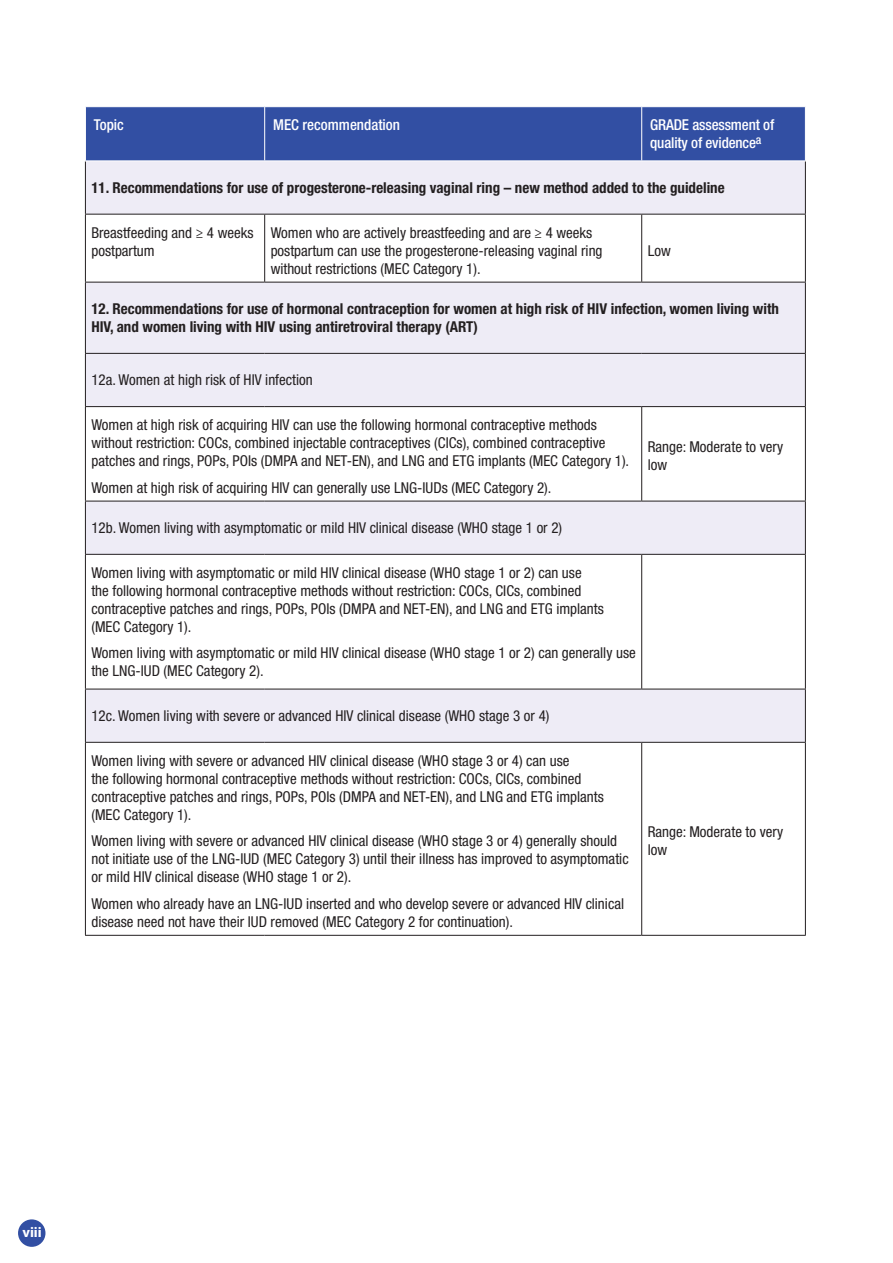
<style>
.page{position:relative;width:893px;height:1263px;background:#fff}
.page>*{position:absolute;margin:0;border:0;box-sizing:border-box;transform-origin:0 0}
.Table_text{font:condensed 15px/18px "Helvetica Neue LT Std";color:#231f20}
.Recommendation_text{font:700 condensed 15px/18px "Helvetica Neue LT Std";color:#231f20}
.Recommendation_text-2{font:condensed 15px "Helvetica Neue LT Std";color:#231f20}
.Table_running_header{font:500 condensed 15px/18px "Helvetica Neue LT Std";letter-spacing:-.01em;color:#fff}
.t1{font:700 14.4px "Myriad Pro";color:#fff}
</style>
<div class="page">
<div style="left:18px;top:1219px;width:27px;height:28px;background:#324fa3;border-radius:50%"></div>
<div style="left:86px;top:107px;width:719px;height:54px;background:#324fa3"></div>
<svg style="left:86px;top:162px;width:719px;height:580px"></svg>
<hr style="left:85px;top:161px;width:1px;height:53px;background:#231f20">
<hr style="left:805px;top:161px;width:1px;height:53px;background:#231f20">
<hr style="left:85px;top:214px;width:180px;height:1px;background:#231f20">
<hr style="left:85px;top:215px;width:1px;height:67px;background:#231f20">
<hr style="left:265px;top:214px;width:377px;height:1px;background:#231f20">
<hr style="left:264px;top:215px;width:1px;height:67px;background:#231f20">
<hr style="left:642px;top:214px;width:164px;height:1px;background:#231f20">
<hr style="left:641px;top:215px;width:1px;height:67px;background:#231f20">
<hr style="left:805px;top:215px;width:1px;height:67px;background:#231f20">
<hr style="left:85px;top:282px;width:180px;height:1px;background:#231f20">
<hr style="left:85px;top:282px;width:1px;height:71px;background:#231f20">
<hr style="left:265px;top:282px;width:377px;height:1px;background:#231f20">
<hr style="left:642px;top:282px;width:164px;height:1px;background:#231f20">
<hr style="left:805px;top:282px;width:1px;height:71px;background:#231f20">
<hr style="left:85px;top:353px;width:180px;height:1px;background:#231f20">
<hr style="left:85px;top:354px;width:1px;height:52px;background:#231f20">
<hr style="left:265px;top:353px;width:377px;height:1px;background:#231f20">
<hr style="left:642px;top:353px;width:164px;height:1px;background:#231f20">
<hr style="left:805px;top:354px;width:1px;height:52px;background:#231f20">
<hr style="left:85px;top:406px;width:180px;height:1px;background:#231f20">
<hr style="left:85px;top:407px;width:1px;height:94px;background:#231f20">
<hr style="left:265px;top:406px;width:377px;height:1px;background:#231f20">
<hr style="left:642px;top:406px;width:164px;height:1px;background:#231f20">
<hr style="left:641px;top:407px;width:1px;height:94px;background:#231f20">
<hr style="left:805px;top:407px;width:1px;height:94px;background:#231f20">
<hr style="left:85px;top:501px;width:180px;height:1px;background:#231f20">
<hr style="left:85px;top:501px;width:1px;height:53px;background:#231f20">
<hr style="left:265px;top:501px;width:377px;height:1px;background:#231f20">
<hr style="left:642px;top:501px;width:164px;height:1px;background:#231f20">
<hr style="left:805px;top:501px;width:1px;height:53px;background:#231f20">
<hr style="left:641px;top:555px;width:1px;height:134px;background:#231f20">
<hr style="left:85px;top:689px;width:1px;height:53px;background:#231f20">
<hr style="left:805px;top:689px;width:1px;height:53px;background:#231f20">
<hr style="left:85px;top:742px;width:180px;height:1px;background:#231f20">
<hr style="left:85px;top:743px;width:1px;height:192px;background:#231f20">
<hr style="left:265px;top:742px;width:377px;height:1px;background:#231f20">
<hr style="left:642px;top:742px;width:164px;height:1px;background:#231f20">
<hr style="left:641px;top:743px;width:1px;height:192px;background:#231f20">
<hr style="left:805px;top:743px;width:1px;height:192px;background:#231f20">
<hr style="left:85px;top:935px;width:180px;height:1px;background:#231f20">
<hr style="left:265px;top:935px;width:377px;height:1px;background:#231f20">
<hr style="left:642px;top:935px;width:164px;height:1px;background:#231f20">
<hr style="left:85px;top:554px;width:180px;height:1px;background:#231f20">
<hr style="left:85px;top:555px;width:1px;height:134px;background:#231f20">
<hr style="left:265px;top:554px;width:377px;height:1px;background:#231f20">
<hr style="left:642px;top:554px;width:164px;height:1px;background:#231f20">
<hr style="left:805px;top:555px;width:1px;height:134px;background:#231f20">
<hr style="left:85px;top:689px;width:180px;height:1px;background:#231f20">
<hr style="left:265px;top:689px;width:377px;height:1px;background:#231f20">
<hr style="left:642px;top:689px;width:164px;height:1px;background:#231f20">
<hr style="left:264px;top:107px;width:1px;height:54px;background:#fff">
<hr style="left:642px;top:161px;width:164px;height:1px;background:#fff">
<hr style="left:641px;top:107px;width:1px;height:54px;background:#fff">
<hr style="left:85px;top:161px;width:180px;height:1px;background:#fff">
<p class="Table_running_header" style="left:94px;top:116px;width:31px">Topic</p>
<p class="Table_running_header" style="left:273px;top:116px;width:128px">MEC recommendation</p>
<p class="Table_running_header" style="left:650px;top:116px;width:125px">GRADE assessment of quality of evidence<sup>a</sup></p>
<p class="Recommendation_text" style="left:91px;top:178px;width:635px">11. Recommendations for use of progesterone-releasing vaginal ring – new method added to the guideline</p>
<p class="Table_text" style="left:91px;top:223px;width:164px">Breastfeeding and ≥ 4 weeks postpartum</p>
<p class="Table_text" style="left:271px;top:223px;width:333px">Women who are actively breastfeeding and are ≥ 4 weeks postpartum can use the progesterone-releasing vaginal ring without restrictions (MEC Category 1).</p>
<p class="Table_text" style="left:648px;top:241px;width:25px">Low</p>
<p class="Recommendation_text" style="left:91px;top:300px;width:689px">12. Recommendations for use of hormonal contraception for women at high risk of HIV infection, women living with<br>HIV, and women living with HIV using antiretroviral therapy (ART)</p>
<p class="Recommendation_text-2" style="left:91px;top:371px;width:223px">12a. Women at high risk of HIV infection</p>
<p class="Table_text" style="left:91px;top:416px;width:539px">Women at high risk of acquiring HIV can use the following hormonal contraceptive methods without restriction: COCs, combined injectable contraceptives (CICs), combined contraceptive patches and rings, POPs, POIs (DMPA and NET-EN), and LNG and ETG implants (MEC Category 1).</p>
<p class="Table_text" style="left:91px;top:478px;width:461px">Women at high risk of acquiring HIV can generally use LNG-IUDs (MEC Category 2).</p>
<p class="Table_text" style="left:648px;top:438px;width:137px">Range: Moderate to very low</p>
<p class="Recommendation_text-2" style="left:91px;top:519px;width:472px">12b. Women living with asymptomatic or mild HIV clinical disease (WHO stage 1 or 2)</p>
<p class="Table_text" style="left:91px;top:563px;width:514px">Women living with asymptomatic or mild HIV clinical disease (WHO stage 1 or 2) can use<br>the following hormonal contraceptive methods without restriction: COCs, CICs, combined contraceptive patches and rings, POPs, POIs (DMPA and NET-EN), and LNG and ETG implants (MEC Category 1).</p>
<p class="Table_text" style="left:91px;top:644px;width:546px">Women living with asymptomatic or mild HIV clinical disease (WHO stage 1 or 2) can generally use the LNG-IUD (MEC Category 2).</p>
<p class="Recommendation_text-2" style="left:91px;top:707px;width:460px">12c. Women living with severe or advanced HIV clinical disease (WHO stage 3 or 4)</p>
<p class="Table_text" style="left:91px;top:751px;width:514px">Women living with severe or advanced HIV clinical disease (WHO stage 3 or 4) can use<br>the following hormonal contraceptive methods without restriction: COCs, CICs, combined contraceptive patches and rings, POPs, POIs (DMPA and NET-EN), and LNG and ETG implants (MEC Category 1).</p>
<p class="Table_text" style="left:91px;top:832px;width:539px">Women living with severe or advanced HIV clinical disease (WHO stage 3 or 4) generally should not initiate use of the LNG-IUD (MEC Category 3) until their illness has improved to asymptomatic or mild HIV clinical disease (WHO stage 1 or 2).</p>
<p class="Table_text" style="left:91px;top:894px;width:534px">Women who already have an LNG-IUD inserted and who develop severe or advanced HIV clinical disease need not have their IUD removed (MEC Category 2 for continuation).</p>
<p class="Table_text" style="left:648px;top:823px;width:137px">Range: Moderate to very low</p>
<p class="t1" style="left:22px;top:1223px;width:21px">viii</p>
</div>
